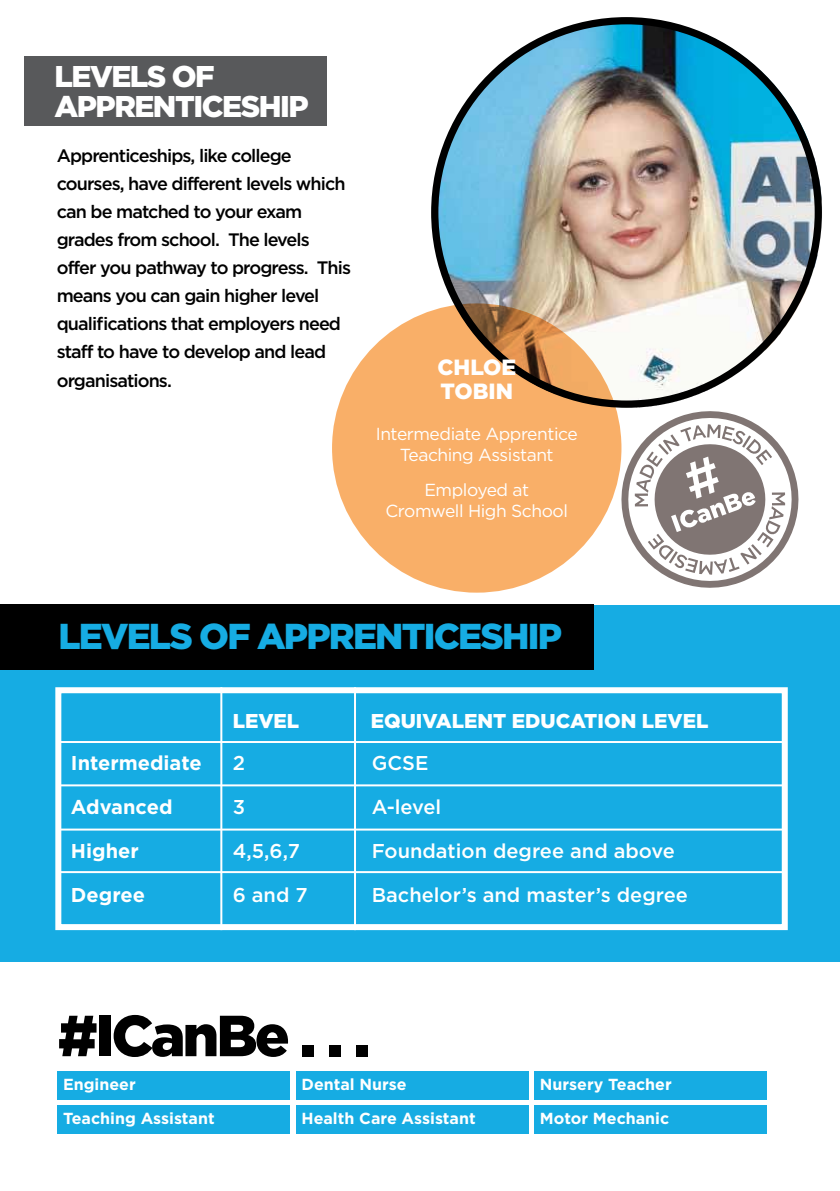
<style>
.page{position:relative;width:840px;height:1191px;background:#fff}
.page>*{position:absolute;margin:0;border:0;box-sizing:border-box;transform-origin:0 0}
.t1{font:900 57.8px "Gotham HTF";letter-spacing:-.05em;color:#000}
.t2{font:900 36px "Gotham HTF";color:#16ace3}
.t3{font:900 30px "Gotham HTF";color:#fff}
.t4{font:900 22px/23.6px "Gotham HTF";color:#fff}
.t5{font:500 20px "Gotham HTF";color:#fff}
.t6{font:700 20px "Gotham HTF";color:#fff}
.t7{font:900 20px "Gotham HTF";color:#fff}
.t8{font:500 18px/28px "Gotham HTF";letter-spacing:-.05em;color:#000}
.t9{font:17.4px/20.8px "Gotham HTF";letter-spacing:-.025em;color:#fff;text-align:center}
.t10{font:700 16px/34px "Gotham HTF";color:#fff}
</style>
<div class="page">
<img style="left:432px;top:18px;width:389px;height:390px;border-radius:195px">
<svg style="left:609px;top:400px;width:190px;height:188px"></svg>
<div style="left:57px;top:1071px;width:233px;height:28px;background:#16ace3"></div>
<div style="left:57px;top:1105px;width:233px;height:28px;background:#16ace3"></div>
<div style="left:295px;top:1071px;width:233px;height:28px;background:#16ace3"></div>
<div style="left:295px;top:1105px;width:233px;height:28px;background:#16ace3"></div>
<div style="left:534px;top:1071px;width:232px;height:28px;background:#16ace3"></div>
<div style="left:534px;top:1105px;width:232px;height:28px;background:#16ace3"></div>
<svg style="left:332px;top:303px;width:289px;height:289px;fill:#f9af68"></svg>
<div style="left:0;top:605px;width:839px;height:356px;background:#16ace3"></div>
<div style="left:55px;top:687px;width:732px;height:243px;border:6px solid #fff"></div>
<hr style="left:220px;top:687px;width:2px;height:243px;background:#fff">
<hr style="left:354px;top:687px;width:2px;height:243px;background:#fff">
<hr style="left:57px;top:741px;width:725px;height:2px;background:#fff">
<hr style="left:57px;top:784px;width:725px;height:2px;background:#fff">
<hr style="left:57px;top:828px;width:725px;height:2px;background:#fff">
<hr style="left:57px;top:871px;width:725px;height:2px;background:#fff">
<div style="left:0;top:604px;width:592px;height:65px;background:#000"></div>
<div style="left:24px;top:57px;width:302px;height:69px;background:#58595b"></div>
<h3 class="t3" style="left:55px;top:59px;width:37px">LEVELS</h3>
<h3 class="t3" style="left:172px;top:59px;width:22px">OF</h3>
<h3 class="t3" style="left:55px;top:89px;width:20px">APPRENTICES</h3>
<h3 class="t3" style="left:258px;top:89px;width:36px">HIP</h3>
<p class="t8" style="left:57px;top:142px;width:295px">Apprenticeships, like college courses, have different levels which can be matched to your exam grades from school. The levels offer you pathway to progress. This means you can gain higher level qualifications that employers need staff to have to develop and lead organisations.</p>
<p class="t4" style="left:437px;top:355px;width:63px">CHLOE<br>TOBIN</p>
<p class="t9" style="left:375px;top:423px;width:203px">Intermediate Apprentice<br>Teaching Assistant</p>
<p class="t9" style="left:385px;top:479px;width:184px">Employed at<br>Cromwell High School</p>
<h2 class="t2" style="left:58px;top:615px;width:44px">LEVELS</h2>
<h2 class="t2" style="left:199px;top:615px;width:82px">OF APPRENTICES</h2>
<h2 class="t2" style="left:502px;top:615px;width:43px">HIP</h2>
<p class="t6" style="left:71px;top:751px;width:132px">I ntermediate</p>
<p class="t6" style="left:71px;top:795px;width:103px">Advanced</p>
<p class="t6" style="left:71px;top:839px;width:69px">Higher</p>
<p class="t6" style="left:71px;top:883px;width:75px">Degree</p>
<p class="t7" style="left:232px;top:709px;width:27px">LEVEL</p>
<p class="t7" style="left:371px;top:709px;width:59px">EQUIVALENT</p>
<p class="t7" style="left:511px;top:709px;width:58px">EDUCATION</p>
<p class="t7" style="left:641px;top:709px;width:14px">LEVEL</p>
<p class="t5" style="left:232px;top:752px;width:14px">2</p>
<p class="t5" style="left:232px;top:796px;width:14px">3</p>
<p class="t5" style="left:232px;top:840px;width:69px">4,5,6,7</p>
<p class="t5" style="left:232px;top:884px;width:76px">6 and 7</p>
<p class="t5" style="left:371px;top:752px;width:58px">GCSE</p>
<p class="t5" style="left:371px;top:796px;width:71px">A-level</p>
<p class="t5" style="left:371px;top:840px;width:304px">Foundation degree and above</p>
<p class="t5" style="left:371px;top:884px;width:317px">Bachelor’s and master’s degree</p>
<h1 class="t1" style="left:57px;top:1002px;width:314px">#ICANBE . . .</h1>
<p class="t10" style="left:63px;top:1067px;width:153px">Engineer<br>Teaching Assistant</p>
<p class="t10" style="left:301px;top:1067px;width:175px">Dental N urse<br>Health Care Assistant</p>
<p class="t10" style="left:539px;top:1067px;width:133px">N ursery Teacher<br>Motor Mechanic</p>
</div>
